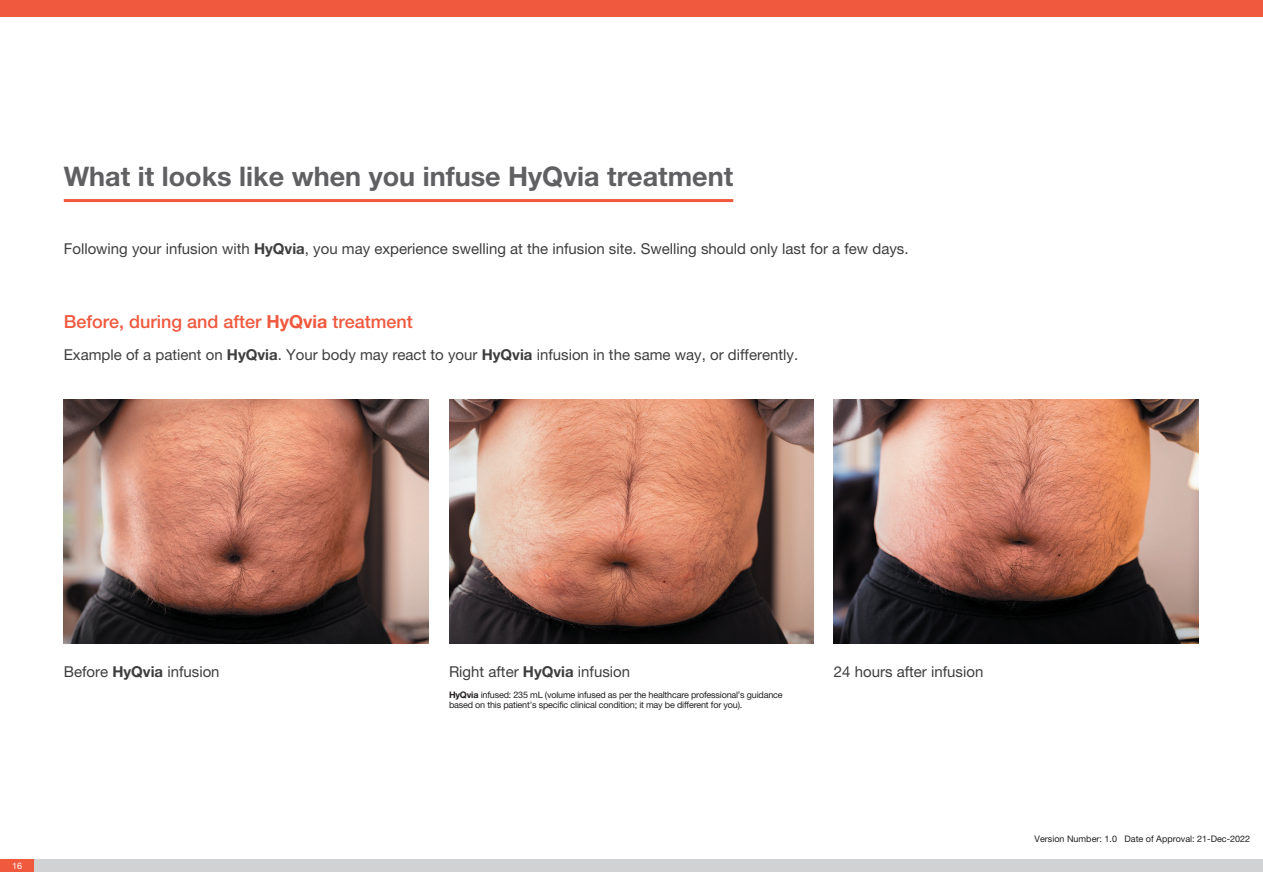
<style>
.page{position:relative;width:1263px;height:893px;background:#fff}
.page>*{position:absolute;margin:0;border:0;box-sizing:border-box;transform-origin:0 0}
.New_Header_1{font:27px "Helvetica Neue LT 75 Bd";color:#606063}
.Header_3{font:18px "Helvetica Neue LT 65 Md";color:#f0593e}
.body{font:15px "Helvetica Neue LT 55 Rm";color:#3e3e3f}
.Intro{font:15px "Helvetica Neue LT 55 Rm";color:#3e3e3f}
.New_Body{font:9px/10.8px "Helvetica Neue LT 55 Rm";letter-spacing:-.02em;color:#231f20}
.New_Body-2{font:9px "Helvetica Neue LT 55 Rm";color:#231f20}
.t1{font:9px "Helvetica Neue LT 55 Rm";color:#fff}
.s1{font-family:"Helvetica Neue LT 75 Bd"}
</style>
<div class="page">
<div style="left:0;top:0;width:1263px;height:17px;background:#f0593e"></div>
<div style="left:34px;top:859px;width:1229px;height:13px;background:#d1d2d4"></div>
<div style="left:0;top:859px;width:34px;height:13px;background:#f0593e"></div>
<img style="left:64px;top:400px;width:365px;height:243px">
<img style="left:449px;top:400px;width:365px;height:243px">
<img style="left:833px;top:400px;width:365px;height:243px">
<hr style="left:64px;top:199px;width:669px;height:3px;background:#f0593e">
<p class="New_Header_1" style="left:64px;top:160px;width:671px">What it looks like when you infuse HyQvia treatment</p>
<p class="body" style="left:64px;top:239px;width:846px">Following your infusion with <span class="s1">HyQvia</span>, you may experience swelling at the infusion site. Swelling should only last for a few days.</p>
<p class="Header_3" style="left:64px;top:311px;width:351px">Before, during and after <span class="s1">HyQvia</span> treatment</p>
<p class="Intro" style="left:64px;top:345px;width:736px">Example of a patient on <span class="s1">HyQvia</span>. Your body may react to your <span class="s1">HyQvia</span> infusion in the same way, or differently.</p>
<p class="body" style="left:64px;top:662px;width:157px">Before <span class="s1">HyQvia</span> infusion</p>
<p class="body" style="left:449px;top:662px;width:183px">Right after <span class="s1">HyQvia</span> infusion</p>
<p class="body" style="left:834px;top:662px;width:151px">24 hours after infusion</p>
<p class="New_Body" style="left:449px;top:689px;width:335px"><span class="s1">HyQvia</span> infused: 235 mL (volume infused as per the healthcare professional’s guidance based on this patient’s specific clinical condition; it may be different for you).</p>
<p class="t1" style="left:12px;top:860px;width:12px">16</p>
<p class="New_Body-2" style="left:1035px;top:833px;width:217px">Version Number: 1.0 Date of Approval: 21-Dec-2022</p>
</div>
